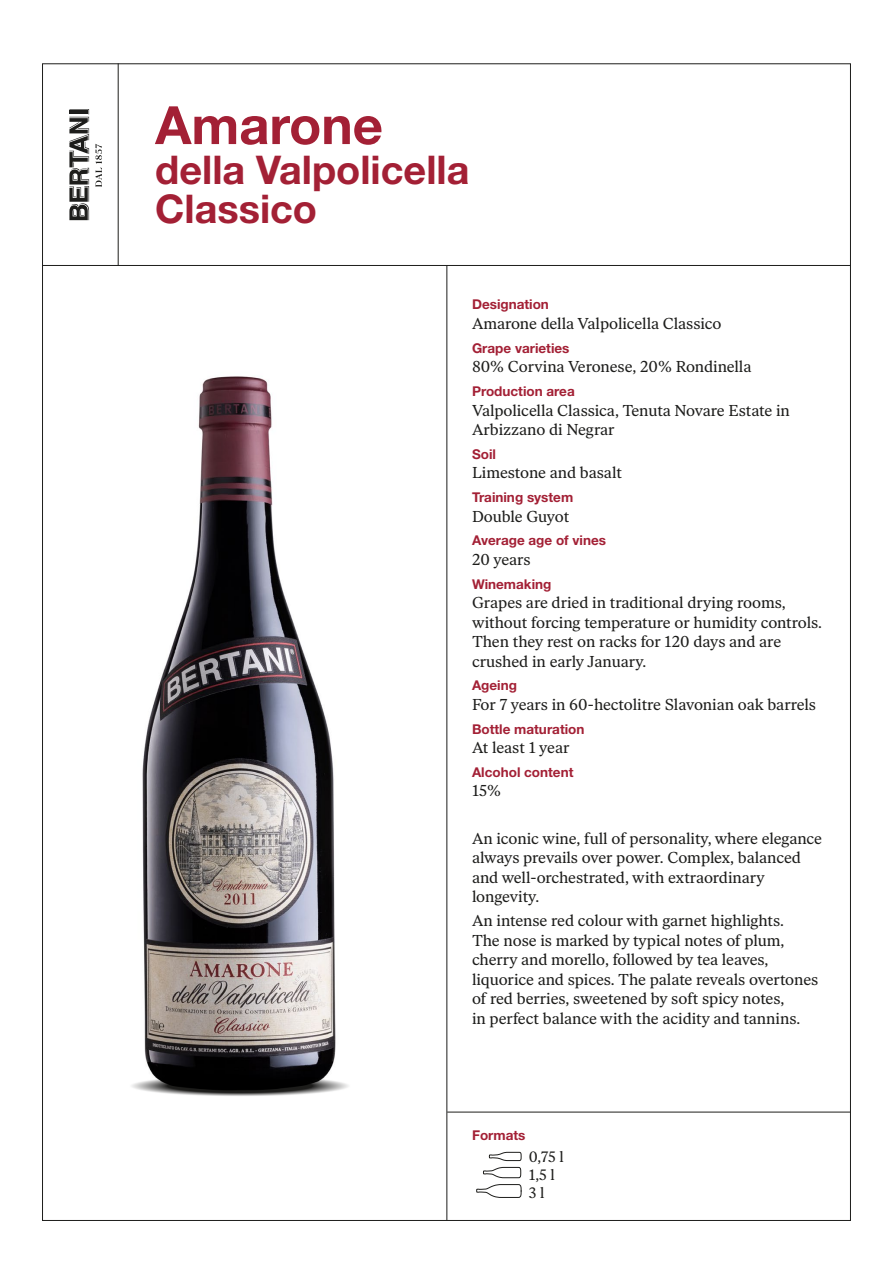
<style>
.page{position:relative;width:893px;height:1263px;background:#fff}
.page>*{position:absolute;margin:0;border:0;box-sizing:border-box;transform-origin:0 0}
.t1{font:700 52.8px "Helvetica Neue LT Std";color:#a32035}
.t2{font:700 39.6px/39.6px "Helvetica Neue LT Std";color:#a32035}
.t3{font:15.75px/19.5px "Ivar Text";letter-spacing:-.005em;color:#1d1d1b}
.t4{font:15px/18px "Ivar Text";color:#1d1d1b}
.t5{font:700 13.5px "Helvetica Neue LT Std";color:#a32035}
</style>
<div class="page">
<svg style="left:69px;top:109px;width:20px;height:111px"></svg>
<hr style="left:69px;top:110px;width:19px;height:4px;background:#1d1d1b">
<svg style="left:95px;top:144px;width:7px;height:43px"></svg>
<hr style="left:42px;top:265px;width:808px;height:1px;background:#1d1d1b">
<hr style="left:447px;top:265px;width:1px;height:955px;background:#1d1d1b">
<hr style="left:118px;top:63px;width:1px;height:203px;background:#1d1d1b">
<hr style="left:447px;top:1112px;width:403px;height:1px;background:#1d1d1b">
<svg style="left:489px;top:1151px;width:33px;height:10px"></svg>
<svg style="left:476px;top:1184px;width:46px;height:14px"></svg>
<svg style="left:483px;top:1167px;width:39px;height:11px"></svg>
<img style="left:133px;top:376px;width:212px;height:720px">
<h1 class="t1" style="left:155px;top:93px;width:229px">Amarone</h1>
<h2 class="t2" style="left:155px;top:149px;width:316px">della Valpolicella<br>Classico</h2>
<p class="t5" style="left:472px;top:296px;width:78px">Designation</p>
<p class="t3" style="left:472px;top:314px;width:251px">Amarone della Valpolicella Classico</p>
<p class="t5" style="left:472px;top:340px;width:99px">Grape varieties</p>
<p class="t3" style="left:472px;top:357px;width:281px">80% Corvina Veronese, 20% Rondinella</p>
<p class="t5" style="left:472px;top:383px;width:104px">Production area</p>
<p class="t3" style="left:472px;top:400px;width:319px">Valpolicella Classica, Tenuta Novare Estate in<br>Arbizzano di Negrar</p>
<p class="t5" style="left:472px;top:446px;width:25px">Soil</p>
<p class="t3" style="left:472px;top:463px;width:151px">Limestone and basalt</p>
<p class="t5" style="left:472px;top:489px;width:103px">Training system</p>
<p class="t3" style="left:472px;top:506px;width:99px">Double Guyot</p>
<p class="t5" style="left:472px;top:532px;width:136px">Average age of vines</p>
<p class="t3" style="left:472px;top:550px;width:60px">20 years</p>
<p class="t5" style="left:472px;top:575px;width:81px">Winemaking</p>
<p class="t3" style="left:472px;top:593px;width:352px">Grapes are dried in traditional drying rooms, without forcing temperature or humidity controls.<br>Then they rest on racks for 120 days and are crushed in early January.</p>
<p class="t5" style="left:472px;top:677px;width:46px">Ageing</p>
<p class="t3" style="left:472px;top:695px;width:345px">For 7 years in 60-hectolitre Slavonian oak barrels</p>
<p class="t5" style="left:472px;top:720px;width:114px">Bottle maturation</p>
<p class="t3" style="left:472px;top:738px;width:99px">At least 1 year</p>
<p class="t5" style="left:472px;top:764px;width:103px">Alcohol content</p>
<p class="t3" style="left:472px;top:781px;width:31px">15%</p>
<p class="t3" style="left:472px;top:829px;width:352px">An iconic wine, full of personality, where elegance always prevails over power. Complex, balanced and well-orchestrated, with extraordinary longevity.</p>
<p class="t3" style="left:472px;top:911px;width:348px">An intense red colour with garnet highlights.<br>The nose is marked by typical notes of plum, cherry and morello, followed by tea leaves, liquorice and spices. The palate reveals overtones of red berries, sweetened by soft spicy notes,<br>in perfect balance with the acidity and tannins.</p>
<p class="t5" style="left:472px;top:1126px;width:55px">Formats</p>
<p class="t4" style="left:529px;top:1148px;width:36px">0,75 l<br>1,5 l<br>3 l</p>
</div>
